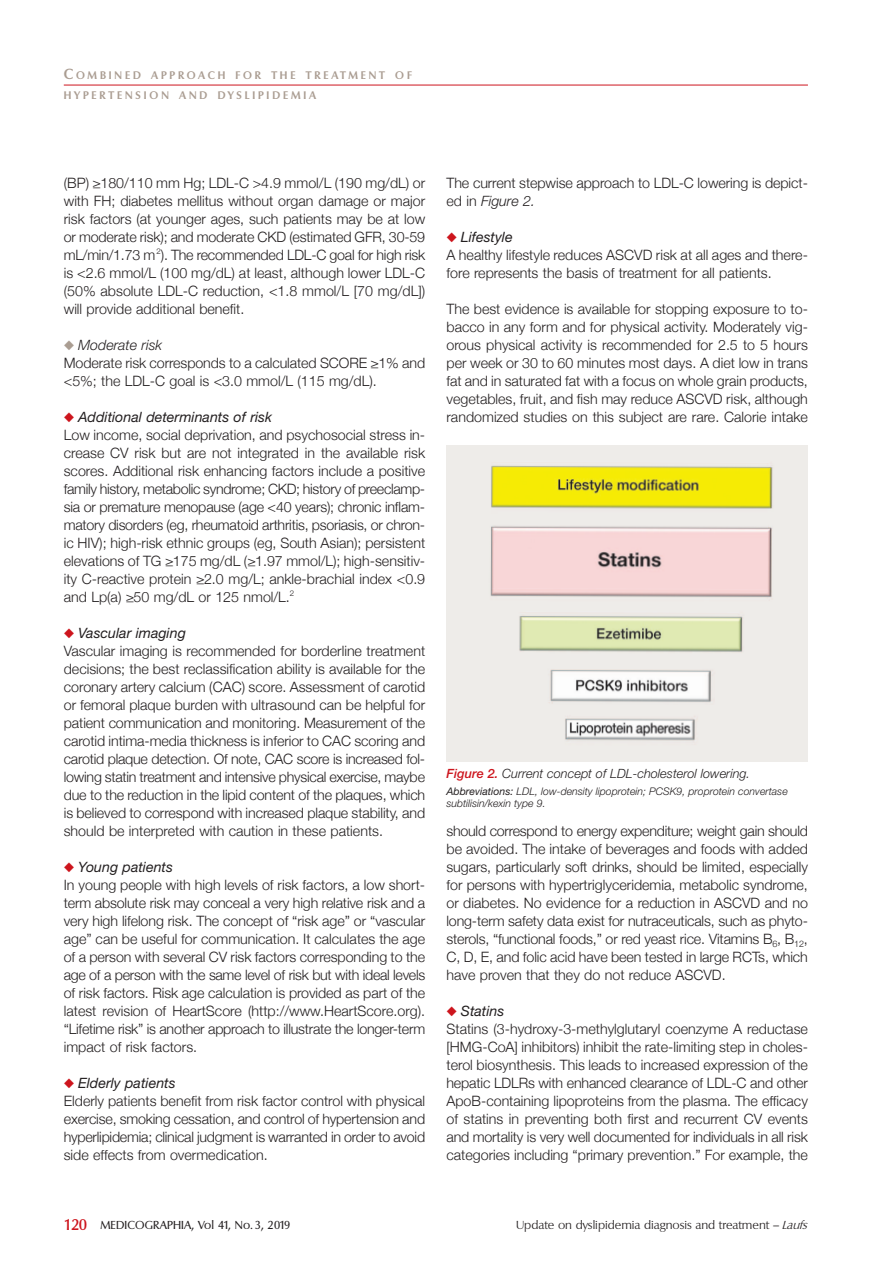
<style>
.page{position:relative;width:893px;height:1263px;background:#fff}
.page>*{position:absolute;margin:0;border:0;box-sizing:border-box;transform-origin:0 0}
.t1{font:300 14.25px/18px "Helvetica Neue";color:#231f20}
.t2{font:italic 300 12.75px "Helvetica Neue";color:#231f20}
.t3{font:300 11.25px "Columbia";color:#231f20}
.t4{font:11.25px "Columbia";letter-spacing:.015em;color:#231f20}
.t5{font:600 10.65px/20px "Columbia";letter-spacing:.27em;color:#aa9d92}
.t6{font:italic 300 10.5px/12.8px "Helvetica Neue";color:#231f20}
.s1{font-size:14.25px}
.s2{color:#aa9d92}
.s3{font-style:italic}
.s4{color:#cd151d}
.s5{font-weight:400;font-style:italic}
.s6{font-weight:500;color:#cd151d}
.s7{font-weight:400}
.s8{font-weight:500;font-size:15px;color:#cd151d}
.s9{font-family:"Icoluku"}
</style>
<div class="page">
<hr style="left:64px;top:85px;width:744px;height:1px;background:#cd151d">
<img style="left:446px;top:445px;width:362px;height:316px">
<p class="t5" style="left:64px;top:65px;width:349px"><span class="s1">C</span>OMBINED APPROACH FOR THE TREATMENT OF<br>HYPERTENSION AND DYSLIPIDEMIA</p>
<p class="t1" style="left:64px;top:173px;width:363px;text-align:justify">(BP) ≥180/110 mm Hg; LDL-C &gt;4.9 mmol/L (190 mg/dL) or with FH; diabetes mellitus without organ damage or major risk factors (at younger ages, such patients may be at low or moderate risk); and moderate CKD (estimated GFR, 30-59 mL/min/1.73 m <sup>2</sup>). The recommended LDL-C goal for high risk is &lt;2.6 mmol/L (100 mg/dL) at least, although lower LDL-C (50% absolute LDL-C reduction, &lt;1.8 mmol/L [70 mg/dL]) will provide additional benefit.</p>
<p class="t1" style="left:64px;top:335px;width:363px"><span class="s2">◆</span> <span class="s3">Moderate risk<br></span>Moderate risk corresponds to a calculated SCORE ≥1% and &lt;5%; the LDL-C goal is &lt;3.0 mmol/L (115 mg/dL).</p>
<p class="t1" style="left:64px;top:407px;width:363px"><span class="s4">◆</span> <span class="s5">Additional determinants of risk<br></span>Low income, social deprivation, and psychosocial stress in&shy;crease CV risk but are not integrated in the available risk scores. Additional risk enhancing factors include a positive family history, metabolic syndrome; CKD; history of preeclamp&shy;sia or premature menopause (age &lt;40 years); chronic inflam&shy;matory disorders (eg, rheumatoid arthritis, psoriasis, or chron&shy;ic HIV); high-risk ethnic groups (eg, South Asian); persistent elevations of TG ≥175 mg/dL (≥1.97 mmol/L); high-sensitiv&shy;ity C-reactive protein ≥2.0 mg/L; ankle-brachial index &lt;0.9 and Lp(a) ≥50 mg/dL or 125 nmol/L.<sup>2</sup></p>
<p class="t1" style="left:64px;top:623px;width:363px"><span class="s4">◆</span> <span class="s5">Vascular imaging<br></span>Vascular imaging is recommended for borderline treatment decisions; the best reclassification ability is available for the coronary artery calcium (CAC) score. Assessment of carotid or femoral plaque burden with ultrasound can be helpful for patient communication and monitoring. Measurement of the carotid intima-media thickness is inferior to CAC scoring and carotid plaque detection. Of note, CAC score is increased fol&shy;lowing statin treatment and intensive physical exercise, maybe due to the reduction in the lipid content of the plaques, which is believed to correspond with increased plaque stability, and should be interpreted with caution in these patients.</p>
<p class="t1" style="left:64px;top:857px;width:363px"><span class="s4">◆</span> <span class="s5">Young patients<br></span>In young people with high levels of risk factors, a low short&shy;term absolute risk may conceal a very high relative risk and a very high lifelong risk. The concept of “risk age” or “vascular age” can be useful for communication. It calculates the age of a person with several CV risk factors corresponding to the age of a person with the same level of risk but with ideal levels of risk factors. Risk age calculation is provided as part of the latest revision of HeartScore (http://www.HeartScore.org). “Lifetime risk” is another approach to illustrate the longer-term impact of risk factors.</p>
<p class="t1" style="left:64px;top:1073px;width:363px"><span class="s4">◆</span> <span class="s5">Elderly patients<br></span>Elderly patients benefit from risk factor control with physical exercise, smoking cessation, and control of hypertension and hyperlipidemia; clinical judgment is warranted in order to avoid side effects from overmedication.</p>
<p class="t1" style="left:446px;top:173px;width:363px">The current stepwise approach to LDL-C lowering is depict&shy;ed in <span class="s3">Figure 2.</span></p>
<p class="t1" style="left:446px;top:227px;width:363px"><span class="s4">◆</span> <span class="s5">Lifestyle<br></span>A healthy lifestyle reduces ASCVD risk at all ages and there&shy;fore represents the basis of treatment for all patients.</p>
<p class="t1" style="left:446px;top:299px;width:363px;text-align:justify">The best evidence is available for stopping exposure to to&shy;bacco in any form and for physical activity. Moderately vig&shy;orous physical activity is recommended for 2.5 to 5 hours per week or 30 to 60 minutes most days. A diet low in trans fat and in saturated fat with a focus on whole grain products, vegetables, fruit, and fish may reduce ASCVD risk, although randomized studies on this subject are rare. Calorie intake</p>
<p class="t2" style="left:446px;top:768px;width:305px"><span class="s6">Figure 2.</span> Current concept of LDL-cholesterol lowering.</p>
<p class="t6" style="left:446px;top:785px;width:343px"><span class="s7">Abbreviations:</span> LDL, low-density lipoprotein; PCSK9, proprotein convertase subtilisin/kexin type 9.</p>
<p class="t1" style="left:446px;top:821px;width:363px;text-align:justify">should correspond to energy expenditure; weight gain should be avoided. The intake of beverages and foods with added sugars, particularly soft drinks, should be limited, especially for persons with hypertriglyceridemia, metabolic syndrome, or diabetes. No evidence for a reduction in ASCVD and no long-term safety data exist for nutraceuticals, such as phyto&shy;sterols, “functional foods,” or red yeast rice. Vitamins B<sub>6</sub>, B<sub>12</sub>, C, D, E, and folic acid have been tested in large RCTs, which have proven that they do not reduce ASCVD.</p>
<p class="t1" style="left:446px;top:1001px;width:363px"><span class="s4">◆</span> <span class="s5">Statins<br></span>Statins (3-hydroxy-3-methylglutaryl coenzyme A reductase [HMG-CoA] inhibitors) inhibit the rate-limiting step in choles&shy;terol biosynthesis. This leads to increased expression of the hepatic LDLRs with enhanced clearance of LDL-C and other ApoB-containing lipoproteins from the plasma. The efficacy of statins in preventing both first and recurrent CV events and mortality is very well documented for individuals in all risk categories including “primary prevention.” For example, the</p>
<p class="t4" style="left:64px;top:1219px;width:228px"><span class="s8">120</span> MEDICOGRAPHIA, Vol 41, No. 3, 2019</p>
<p class="t3" style="left:516px;top:1218px;width:293px">Update on dyslipidemia diagnosis and treatment – <span class="s9">Laufs</span></p>
</div>
